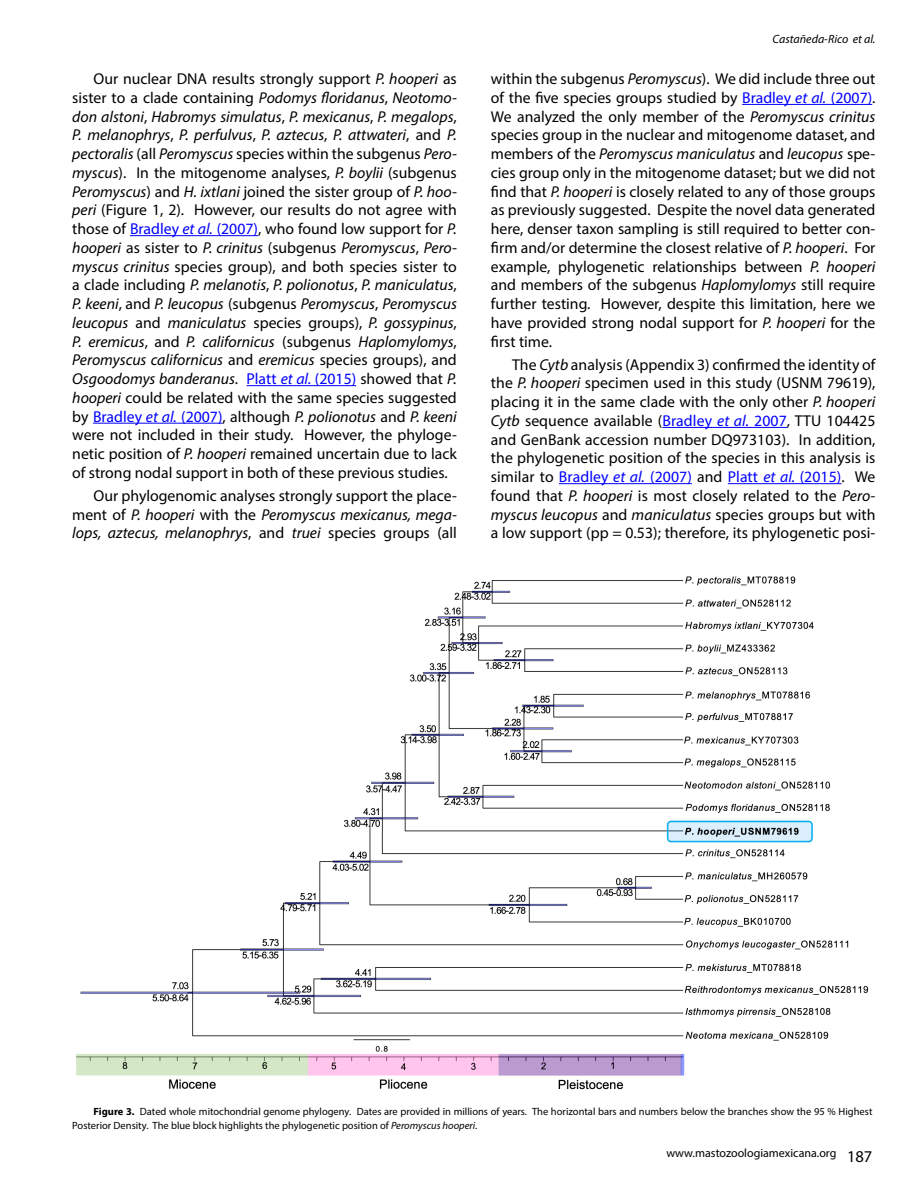
<style>
.page{position:relative;width:918px;height:1188px;background:#fff}
.page>*{position:absolute;margin:0;border:0;box-sizing:border-box;transform-origin:0 0}
.TextoGeneral{font:15.75px/18.8px "Myriad Pro";color:#000;text-align:justify}
.t1{font:12px "Myriad Pro";color:#000}
.t2{font:italic 12px "Myriad Pro";color:#000}
.Tex_Fig_yTab{font:10.5px/13.5px "Myriad Pro";color:#000}
.s1{font-style:italic}
.s2{color:#00f}
.s3{font-style:italic;color:#00f}
.s4{font-weight:700}
.s5{font-size:16.5px}
</style>
<div class="page">
<hr style="left:130px;top:235px;width:128px;height:1px;background:#00f">
<hr style="left:247px;top:385px;width:109px;height:1px;background:#00f">
<hr style="left:93px;top:423px;width:130px;height:1px;background:#00f">
<hr style="left:742px;top:104px;width:130px;height:1px;background:#00f">
<hr style="left:663px;top:427px;width:124px;height:1px;background:#00f">
<hr style="left:559px;top:483px;width:133px;height:1px;background:#00f">
<hr style="left:728px;top:483px;width:114px;height:1px;background:#00f">
<img style="left:76px;top:576px;width:793px;height:514px">
<p class="TextoGeneral" style="left:72px;top:69px;width:386px;text-indent:21px">Our nuclear DNA results strongly support <span class="s1">P. hooperi</span> as sister to a clade containing <span class="s1">Podomys floridanus</span>, <span class="s1">Neotomo&shy;don alstoni</span>, <span class="s1">Habromys simulatus</span>, <span class="s1">P. mexicanus</span>, <span class="s1">P. megalops</span>, <span class="s1">P. melanophrys</span>, <span class="s1">P. perfulvus</span>, <span class="s1">P. aztecus</span>, <span class="s1">P. attwateri</span>, and <span class="s1">P. pectoralis</span> (all <span class="s1">Peromyscus</span> species within the subgenus <span class="s1">Pero&shy;myscus</span>). In the mitogenome analyses, <span class="s1">P. boylii</span> (subgenus <span class="s1">Peromyscus</span>) and <span class="s1">H. ixtlani</span> joined the sister group of <span class="s1">P. hoo&shy;peri</span> (Figure 1, 2). However, our results do not agree with those of <span class="s2">Bradley</span> <span class="s3">et al.</span> <span class="s2">(2007)</span>, who found low support for <span class="s1">P. hooperi</span> as sister to <span class="s1">P. crinitus</span> (subgenus <span class="s1">Peromyscus</span>, <span class="s1">Pero&shy;myscus crinitus</span> species group), and both species sister to a clade including <span class="s1">P. melanotis</span>, <span class="s1">P. polionotus</span>, <span class="s1">P. maniculatus</span>, <span class="s1">P. keeni</span>, and <span class="s1">P. leucopus</span> (subgenus <span class="s1">Peromyscus</span>, <span class="s1">Peromyscus leucopus</span> and <span class="s1">maniculatus</span> species groups), <span class="s1">P. gossypinus</span>, <span class="s1">P. eremicus</span>, and <span class="s1">P. californicus</span> (subgenus <span class="s1">Haplomylomys</span>, <span class="s1">Peromyscus californicus</span> and <span class="s1">eremicus</span> species groups), and <span class="s1">Osgoodomys banderanus</span>. <span class="s2">Platt</span> <span class="s3">et al.</span> <span class="s2">(2015)</span> showed that <span class="s1">P. hooperi</span> could be related with the same species suggested by <span class="s2">Bradley</span> <span class="s3">et al.</span> <span class="s2">(2007)</span>, although <span class="s1">P. polionotus</span> and <span class="s1">P. keeni </span>were not included in their study. However, the phyloge&shy;netic position of <span class="s1">P. hooperi</span> remained uncertain due to lack of strong nodal support in both of these previous studies.</p>
<p class="TextoGeneral" style="left:72px;top:486px;width:386px;text-indent:21px">Our phylogenomic analyses strongly support the place&shy;ment of <span class="s1">P. hooperi</span> with the <span class="s1">Peromyscus mexicanus, mega&shy;lops, aztecus, melanophrys</span>, and <span class="s1">truei</span> species groups (all</p>
<p class="t2" style="left:773px;top:32px;width:104px">Castañeda-Rico et al.</p>
<p class="TextoGeneral" style="left:491px;top:69px;width:386px">within the subgenus <span class="s1">Peromyscus</span>). We did include three out of the five species groups studied by <span class="s2">Bradley</span> <span class="s3">et al.</span> <span class="s2">(2007)</span>.<br>We analyzed the only member of the <span class="s1">Peromyscus crinitus </span>species group in the nuclear and mitogenome dataset, and members of the <span class="s1">Peromyscus maniculatus</span> and <span class="s1">leucopus</span> spe&shy;cies group only in the mitogenome dataset; but we did not find that <span class="s1">P. hooperi</span> is closely related to any of those groups as previously suggested. Despite the novel data generated here, denser taxon sampling is still required to better con&shy;firm and/or determine the closest relative of <span class="s1">P. hooperi</span>. For example, phylogenetic relationships between <span class="s1">P. hooperi </span>and members of the subgenus <span class="s1">Haplomylomys</span> still require further testing. However, despite this limitation, here we have provided strong nodal support for <span class="s1">P. hooperi</span> for the first time.</p>
<p class="TextoGeneral" style="left:491px;top:355px;width:386px;text-indent:21px">The <span class="s1">Cytb</span> analysis (Appendix 3) confirmed the identity of the <span class="s1">P. hooperi</span> specimen used in this study (USNM 79619), placing it in the same clade with the only other <span class="s1">P. hooperi Cytb</span> sequence available (<span class="s2">Bradley</span> <span class="s3">et al.</span> <span class="s2">2007</span>, TTU 104425 and GenBank accession number DQ973103). In addition, the phylogenetic position of the species in this analysis is similar to <span class="s2">Bradley</span> <span class="s3">et al.</span> <span class="s2">(2007)</span> and <span class="s2">Platt</span> <span class="s3">et al.</span> <span class="s2">(2015)</span>. We found that <span class="s1">P. hooperi</span> is most closely related to the <span class="s1">Pero&shy;myscus leucopus</span> and <span class="s1">maniculatus</span> species groups but with a low support (pp = 0.53); therefore, its phylogenetic posi-</p>
<p class="Tex_Fig_yTab" style="left:72px;top:1105px;width:802px;text-indent:21px"><span class="s4">Figure 3.</span> Dated whole mitochondrial genome phylogeny. Dates are provided in millions of years. The horizontal bars and numbers below the branches show the 95 % Highest<br>Posterior Density. The blue block highlights the phylogenetic position of <span class="s1">Peromyscus hooperi</span>.</p>
<p class="t1" style="left:666px;top:1146px;width:208px">www.mastozoologiamexicana.org <span class="s5">187</span></p>
</div>
